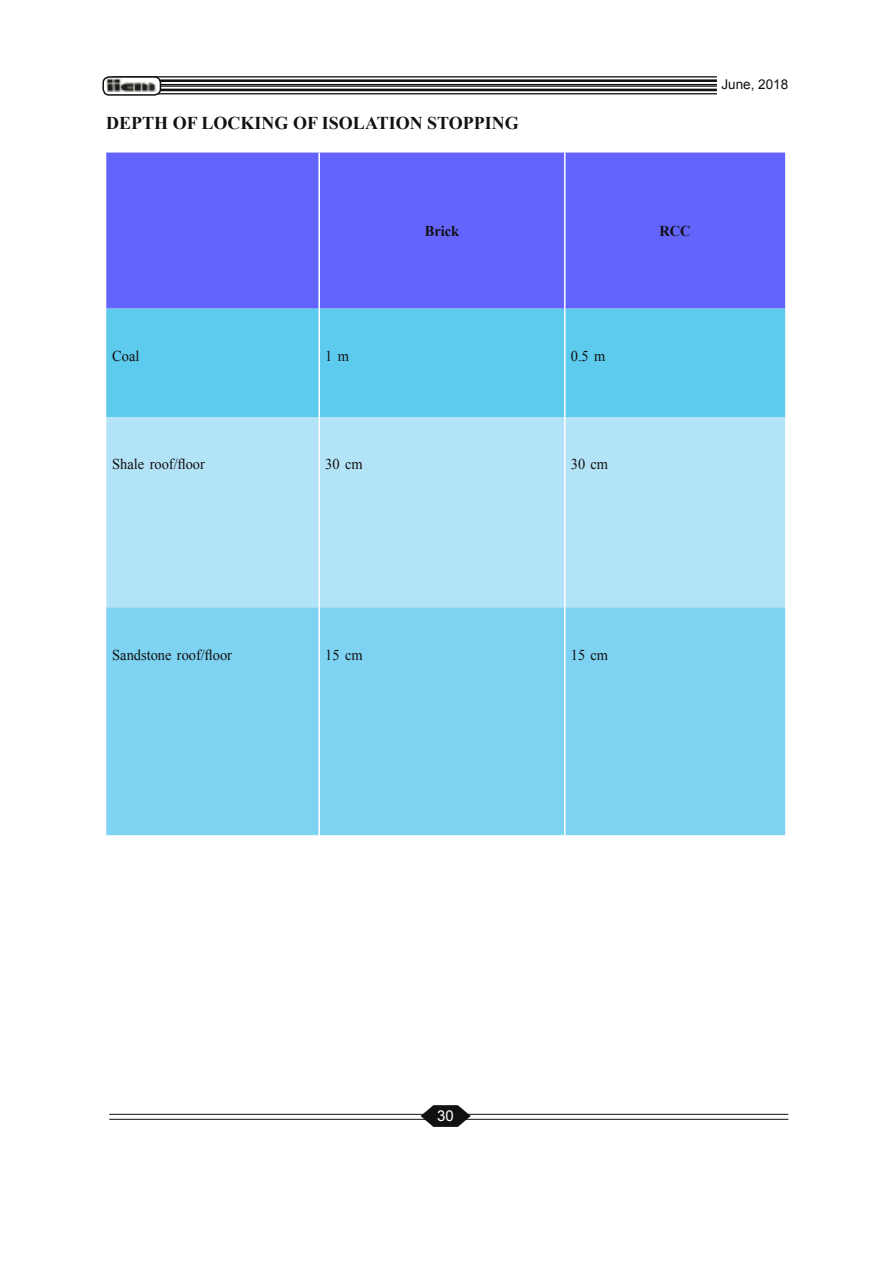
<style>
.page{position:relative;width:893px;height:1263px;background:#fff}
.page>*{position:absolute;margin:0;border:0;box-sizing:border-box;transform-origin:0 0}
.t1{font:700 18px "Times New Roman";color:#131011}
.t2{font:15px "Times New Roman";color:#131011;scale:.96 1}
.t3{font:700 15px "Times New Roman";color:#131011;scale:.96 1}
.t4{font:15px "Arial";color:#fff}
.t5{font:13.5px "Arial";color:#131011}
</style>
<div class="page">
<hr style="left:112px;top:76px;width:681px;height:1px;background:#131011">
<hr style="left:112px;top:79px;width:681px;height:3px;background:#131011">
<hr style="left:112px;top:84px;width:681px;height:1px;background:#131011">
<hr style="left:112px;top:85px;width:681px;height:2px;background:#131011">
<hr style="left:112px;top:89px;width:681px;height:2px;background:#131011">
<hr style="left:112px;top:93px;width:681px;height:1px;background:#131011">
<hr style="left:109px;top:1114px;width:679px;height:1px;background:#131011">
<hr style="left:109px;top:1119px;width:679px;height:1px;background:#131011">
<svg style="left:419px;top:1105px;width:53px;height:22px"></svg>
<div style="left:103px;top:77px;width:57px;height:18px;background:#fff;border-radius:6px"></div>
<img style="left:106px;top:79px;width:49px;height:13px">
<div style="left:102px;top:76px;width:59px;height:20px;border:2px solid #131011;border-radius:6px"></div>
<div style="left:717px;top:70px;width:83px;height:27px;background:#fff"></div>
<div style="left:106px;top:153px;width:679px;height:156px;background:#6264fc"></div>
<div style="left:106px;top:309px;width:679px;height:108px;background:#5ccbee"></div>
<div style="left:106px;top:417px;width:679px;height:190px;background:#b3e3f7"></div>
<div style="left:106px;top:607px;width:679px;height:228px;background:#7dd3f1"></div>
<hr style="left:318px;top:153px;width:2px;height:156px;background:#fff">
<hr style="left:318px;top:309px;width:2px;height:108px;background:#fff">
<hr style="left:318px;top:417px;width:2px;height:190px;background:#fff">
<hr style="left:318px;top:607px;width:2px;height:228px;background:#fff">
<hr style="left:564px;top:153px;width:2px;height:156px;background:#fff">
<hr style="left:564px;top:309px;width:2px;height:108px;background:#fff">
<hr style="left:564px;top:417px;width:2px;height:190px;background:#fff">
<hr style="left:564px;top:607px;width:2px;height:228px;background:#fff">
<p class="t1" style="left:106px;top:111px;width:414px">DEPTH OF LOCKING OF ISOLATION STOPPING</p>
<p class="t5" style="left:721px;top:75px;width:68px">June, 2018</p>
<p class="t3" style="left:425px;top:220px;width:37px">Brick</p>
<p class="t3" style="left:659px;top:220px;width:34px">RCC</p>
<p class="t2" style="left:112px;top:346px;width:30px">Coal</p>
<p class="t2" style="left:325px;top:346px;width:26px">1 m</p>
<p class="t2" style="left:571px;top:346px;width:38px">0.5 m</p>
<p class="t2" style="left:112px;top:454px;width:98px">Shale roof/floor</p>
<p class="t2" style="left:325px;top:454px;width:40px">30 cm</p>
<p class="t2" style="left:571px;top:454px;width:40px">30 cm</p>
<p class="t2" style="left:112px;top:644px;width:126px">Sandstone roof/floor</p>
<p class="t2" style="left:325px;top:644px;width:40px">15 cm</p>
<p class="t2" style="left:571px;top:644px;width:40px">15 cm</p>
<p class="t4" style="left:437px;top:1106px;width:18px">30</p>
</div>
